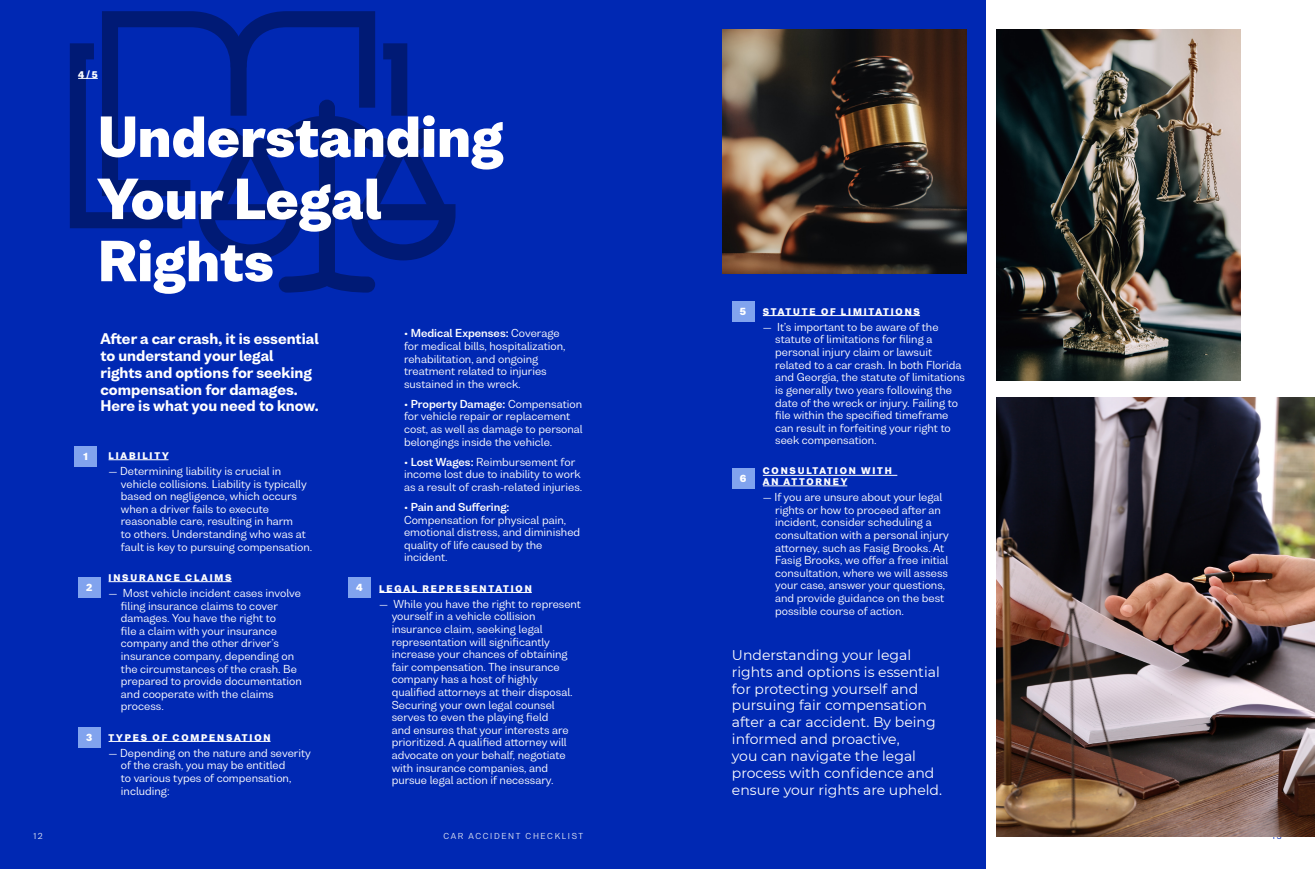
<style>
.page{position:relative;width:1315px;height:869px;background:#fff}
.page>*{position:absolute;margin:0;border:0;box-sizing:border-box;transform-origin:0 0}
.t1{font:900 52.5px/62.1px "Bw Nista Grotesk DEMO";color:#fff}
.t2{font:14px/16.8px "Montserrat";color:#fff}
.t3{font:800 14px/16.8px "Bw Nista Grotesk DEMO";color:#fff}
.t4{font:10.5px/12.6px "Bw Nista Grotesk DEMO";color:#fff}
.t5{font:900 9.36px "Bw Nista Grotesk DEMO";color:#fff}
.t6{font:900 8.75px/10.5px "Bw Nista Grotesk DEMO";letter-spacing:.21em;color:#fff}
.t7{font:900 8.75px "Bw Nista International DEMO";color:#fff}
.t8{font:7.88px "Bw Nista International DEMO";letter-spacing:.21em;color:#e0e4f2}
.t9{font:7.88px "Bw Nista International DEMO";color:#0028b3}
.s1{font-weight:700}
</style>
<div class="page">
<div style="left:0;top:0;width:986px;height:868px;background:#0028b3"></div>
<svg style="left:70px;top:11px;width:385px;height:249px"></svg>
<hr style="left:109px;top:459px;width:59px;height:1px;background:#fff">
<hr style="left:109px;top:581px;width:123px;height:1px;background:#fff">
<hr style="left:109px;top:740px;width:161px;height:1px;background:#fff">
<hr style="left:379px;top:592px;width:153px;height:1px;background:#fff">
<div style="left:74px;top:446px;width:23px;height:20px;background:#81a3ee"></div>
<div style="left:78px;top:577px;width:22px;height:20px;background:#81a3ee"></div>
<div style="left:78px;top:727px;width:22px;height:20px;background:#81a3ee"></div>
<hr style="left:763px;top:315px;width:157px;height:1px;background:#fff">
<hr style="left:763px;top:475px;width:134px;height:1px;background:#fff">
<hr style="left:763px;top:485px;width:84px;height:1px;background:#fff">
<div style="left:348px;top:577px;width:23px;height:20px;background:#81a3ee"></div>
<div style="left:732px;top:468px;width:22px;height:20px;background:#81a3ee"></div>
<div style="left:732px;top:301px;width:22px;height:20px;background:#81a3ee"></div>
<img style="left:996px;top:29px;width:244px;height:351px">
<img style="left:996px;top:397px;width:319px;height:438px">
<img style="left:722px;top:29px;width:244px;height:244px">
<p class="t7" style="left:78px;top:68px;width:21px">4/5</p>
<p class="t1" style="left:98px;top:106px;width:407px">Understanding<br>Your Legal<br>Rights</p>
<p class="t3" style="left:100px;top:330px;width:220px">After a car crash, it is essential to understand your legal rights and options for seeking compensation for damages.<br>Here is what you need to know.</p>
<p class="t5" style="left:83px;top:450px;width:6px">1</p>
<p class="t5" style="left:86px;top:581px;width:8px">2</p>
<p class="t5" style="left:86px;top:730px;width:8px">3</p>
<p class="t6" style="left:109px;top:450px;width:62px">LIABILITY</p>
<p class="t4" style="left:121px;top:464px;width:193px;text-indent:-12px">— Determining liability is crucial in vehicle collisions. Liability is typically based on negligence, which occurs when a driver fails to execute reasonable care, resulting in harm<br>to others. Understanding who was at fault is key to pursuing compensation.</p>
<p class="t6" style="left:109px;top:572px;width:125px">INSURANCE CLAIMS</p>
<p class="t4" style="left:121px;top:586px;width:182px;text-indent:-12px">— Most vehicle incident cases involve filing insurance claims to cover damages. You have the right to<br>file a claim with your insurance company and the other driver’s insurance company, depending on the circumstances of the crash. Be prepared to provide documentation and cooperate with the claims process.</p>
<p class="t6" style="left:109px;top:731px;width:163px">TYPES OF COMPENSATION</p>
<p class="t4" style="left:121px;top:745px;width:191px;text-indent:-12px">— Depending on the nature and severity of the crash, you may be entitled<br>to various types of compensation, including:</p>
<p class="t5" style="left:356px;top:581px;width:8px">4</p>
<p class="t4" style="left:404px;top:327px;width:163px"><span class="s1">• Medical Expenses:</span> Coverage for medical bills, hospitalization, rehabilitation, and ongoing treatment related to injuries sustained in the wreck.</p>
<p class="t4" style="left:404px;top:397px;width:180px"><span class="s1">• Property Damage:</span> Compensation for vehicle repair or replacement cost, as well as damage to personal belongings inside the vehicle.</p>
<p class="t4" style="left:404px;top:455px;width:180px"><span class="s1">• Lost Wages:</span> Reimbursement for income lost due to inability to work as a result of crash-related injuries.</p>
<p class="t4" style="left:404px;top:500px;width:178px"><span class="s1">• Pain and Suffering:<br></span>Compensation for physical pain, emotional distress, and diminished quality of life caused by the incident.</p>
<p class="t6" style="left:379px;top:582px;width:154px">LEGAL REPRESENTATION</p>
<p class="t4" style="left:392px;top:597px;width:191px;text-indent:-12px">— While you have the right to represent yourself in a vehicle collision insurance claim, seeking legal representation will significantly increase your chances of obtaining fair compensation. The insurance company has a host of highly qualified attorneys at their disposal.<br>Securing your own legal counsel serves to even the playing field<br>and ensures that your interests are prioritized. A qualified attorney will advocate on your behalf, negotiate with insurance companies, and pursue legal action if necessary.</p>
<p class="t8" style="left:33px;top:830px;width:11px">12</p>
<p class="t8" style="left:443px;top:830px;width:141px">CAR ACCIDENT CHECKLIST</p>
<p class="t5" style="left:740px;top:305px;width:8px">5</p>
<p class="t5" style="left:740px;top:472px;width:8px">6</p>
<p class="t6" style="left:763px;top:306px;width:159px">STATUTE OF LIMITATIONS</p>
<p class="t4" style="left:775px;top:320px;width:191px;text-indent:-12px">— It’s important to be aware of the statute of limitations for filing a personal injury claim or lawsuit related to a car crash. In both Florida and Georgia, the statute of limitations is generally two years following the date of the wreck or injury. Failing to file within the specified timeframe can result in forfeiting your right to seek compensation.</p>
<p class="t6" style="left:763px;top:465px;width:131px">CONSULTATION WITH<br>AN ATTORNEY</p>
<p class="t4" style="left:775px;top:490px;width:175px;text-indent:-12px">— If you are unsure about your legal rights or how to proceed after an incident, consider scheduling a consultation with a personal injury attorney, such as Fasig Brooks. At Fasig Brooks, we offer a free initial consultation, where we will assess your case, answer your questions, and provide guidance on the best possible course of action.</p>
<p class="t2" style="left:732px;top:645px;width:212px">Understanding your legal rights and options is essential for protecting yourself and pursuing fair compensation after a car accident. By being informed and proactive,<br>you can navigate the legal process with confidence and ensure your rights are upheld.</p>
<p class="t9" style="left:1272px;top:830px;width:11px">13</p>
</div>
